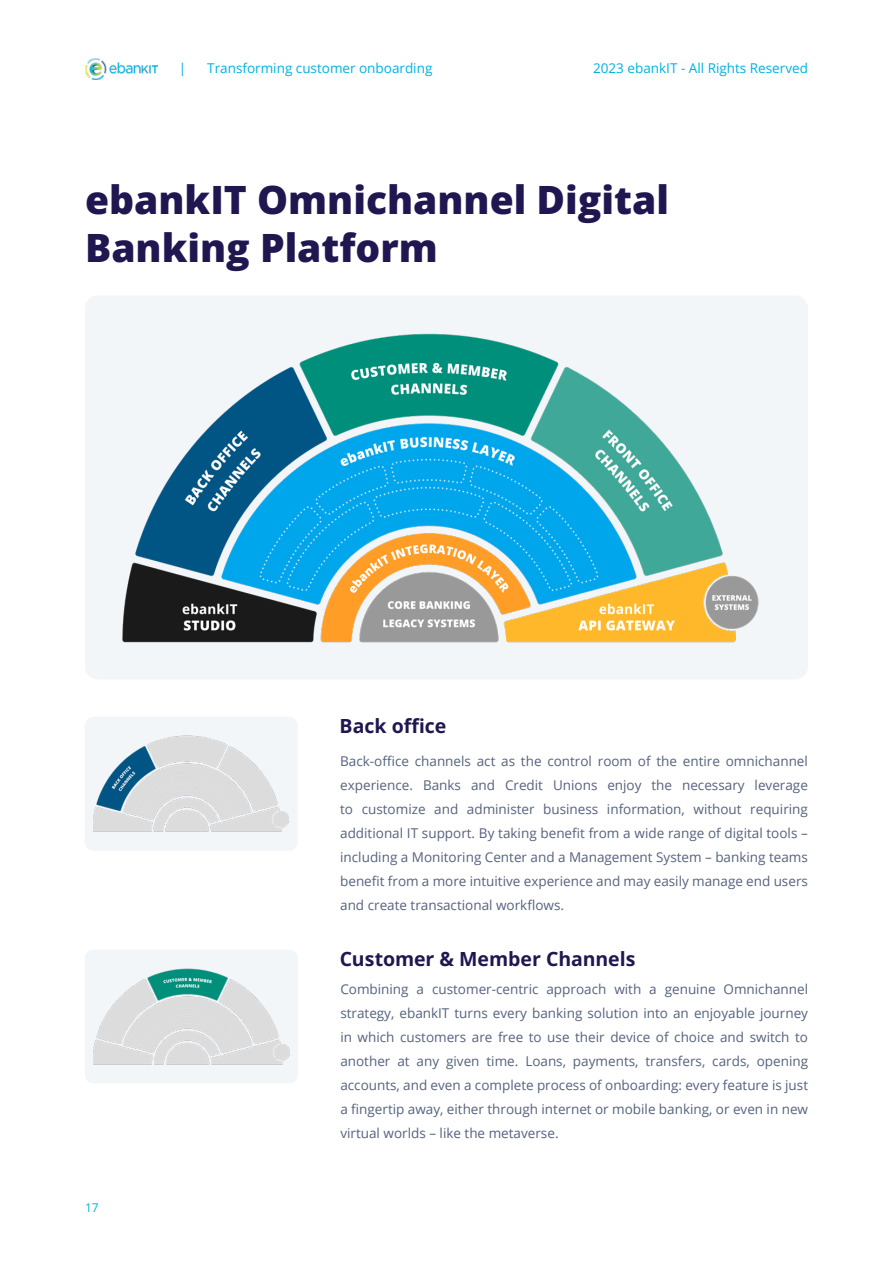
<style>
.page{position:relative;width:893px;height:1263px;background:#fff}
.page>*{position:absolute;margin:0;border:0;box-sizing:border-box;transform-origin:0 0}
._01_-_Title_-_report{font:800 39px/48px "Open Sans";color:#201751}
._03_-_key_result_title_-_report{font:700 19.5px "Open Sans";letter-spacing:-.005em;color:#201751}
._04_-_Body_of_text_-_report{font:13.5px/24px "Open Sans";color:#55627d;text-align:justify}
.t1{font:13.5px "Open Sans";color:#00b1e2}
.t2{font:12px "Open Sans";color:#00b1e2}
</style>
<div class="page">
<img style="left:85px;top:59px;width:72px;height:21px">
<hr style="left:0;top:0;width:1px;height:1263px;background:#201751">
<div style="left:85px;top:295px;width:723px;height:384px;background:#f3f6f9;border-radius:13px"></div>
<img style="left:122px;top:333px;width:637px;height:310px">
<div style="left:85px;top:717px;width:213px;height:134px;background:#f3f6f9;border-radius:9px"></div>
<img style="left:93px;top:735px;width:196px;height:97px">
<div style="left:85px;top:949px;width:213px;height:134px;background:#f3f6f9;border-radius:9px"></div>
<img style="left:93px;top:968px;width:196px;height:97px">
<p class="t1" style="left:179px;top:59px;width:9px">|</p>
<p class="t1" style="left:207px;top:59px;width:227px">Transforming customer onboarding</p>
<p class="t1" style="left:593px;top:59px;width:216px">2023 ebankIT - All Rights Reserved</p>
<p class="_01_-_Title_-_report" style="left:85px;top:175px;width:585px">ebankIT Omnichannel Digital<br>Banking Platform</p>
<p class="_03_-_key_result_title_-_report" style="left:340px;top:712px;width:108px">Back office</p>
<p class="_04_-_Body_of_text_-_report" style="left:340px;top:749px;width:469px">Back-office channels act as the control room of the entire omnichannel experience. Banks and Credit Unions enjoy the necessary leverage to customize and administer business information, without requiring additional IT support. By taking benefit from a wide range of digital tools – including a Monitoring Center and a Management System – banking teams benefit from a more intuitive experience and may easily manage end users and create transactional workflows.</p>
<p class="_03_-_key_result_title_-_report" style="left:340px;top:945px;width:297px">Customer &amp; Member Channels</p>
<p class="t2" style="left:85px;top:1200px;width:15px">17</p>
<p class="_04_-_Body_of_text_-_report" style="left:340px;top:977px;width:469px">Combining a customer-centric approach with a genuine Omnichannel strategy, ebankIT turns every banking solution into an enjoyable journey in which customers are free to use their device of choice and switch to another at any given time. Loans, payments, transfers, cards, opening accounts, and even a complete process of onboarding: every feature is just a fingertip away, either through internet or mobile banking, or even in new virtual worlds – like the metaverse.</p>
</div>
